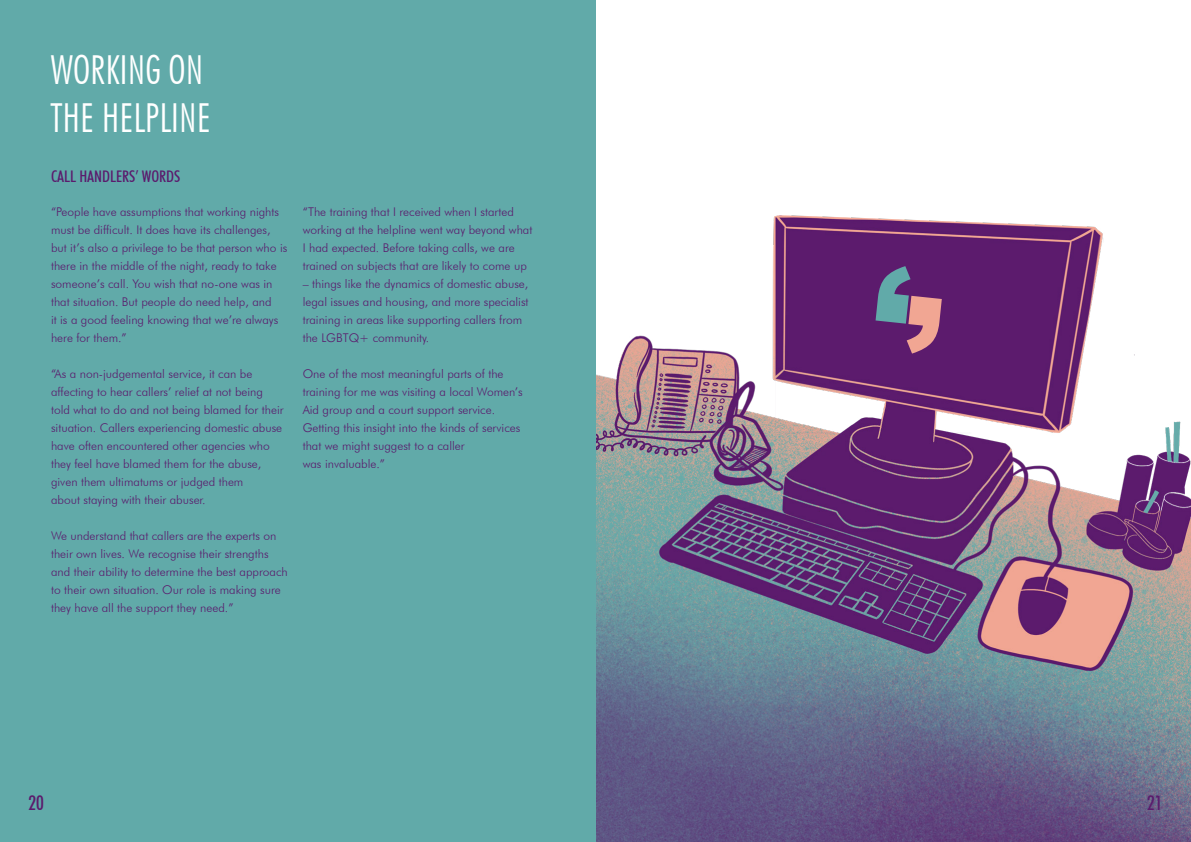
<style>
.page{position:relative;width:1191px;height:842px;background:#fff}
.page>*{position:absolute;margin:0;border:0;box-sizing:border-box;transform-origin:0 0}
.t1{font:300 condensed 40px/48px "Futura BT";color:#fff}
.t2{font:500 condensed 20px "Futura BT";color:#5b1b6d}
.t3{font:500 condensed 16px "Futura BT";color:#5b1b6d}
.t4{font:300 12px/18px "Futura BT";color:#5b1b6d}
</style>
<div class="page">
<img style="left:595px;top:216px;width:596px;height:626px">
<div style="left:0;top:0;width:595px;height:842px;background:#61aaa9"></div>
<svg style="left:875px;top:266px;width:66px;height:88px"></svg>
<h1 class="t1" style="left:50px;top:45px;width:162px">WORKING ON<br>THE HELPLINE</h1>
<h3 class="t3" style="left:51px;top:167px;width:131px">CALL HANDLERS’ WORDS</h3>
<p class="t4" style="left:51px;top:203px;width:238px">“People have assumptions that working nights must be difficult. It does have its challenges, but it’s also a privilege to be that person who is there in the middle of the night, ready to take someone’s call. You wish that no-one was in that situation. But people do need help, and<br>it is a good feeling knowing that we’re always here for them.”</p>
<p class="t4" style="left:51px;top:365px;width:234px">“As a non-judgemental service, it can be affecting to hear callers’ relief at not being told what to do and not being blamed for their situation. Callers experiencing domestic abuse have often encountered other agencies who they feel have blamed them for the abuse, given them ultimatums or judged them<br>about staying with their abuser.</p>
<p class="t4" style="left:51px;top:527px;width:238px">We understand that callers are the experts on their own lives. We recognise their strengths and their ability to determine the best approach to their own situation. Our role is making sure they have all the support they need.”</p>
<p class="t4" style="left:303px;top:203px;width:231px">“The training that I received when I started working at the helpline went way beyond what I had expected. Before taking calls, we are trained on subjects that are likely to come up</p>
<p class="t4" style="left:303px;top:275px;width:227px">– things like the dynamics of domestic abuse, legal issues and housing, and more specialist training in areas like supporting callers from the LGBTQ+ community.</p>
<p class="t4" style="left:303px;top:365px;width:222px">One of the most meaningful parts of the training for me was visiting a local Women’s Aid group and a court support service.<br>Getting this insight into the kinds of services that we might suggest to a caller<br>was invaluable.”</p>
<h2 class="t2" style="left:28px;top:791px;width:17px">20</h2>
<h2 class="t2" style="left:1147px;top:791px;width:17px">21</h2>
</div>
